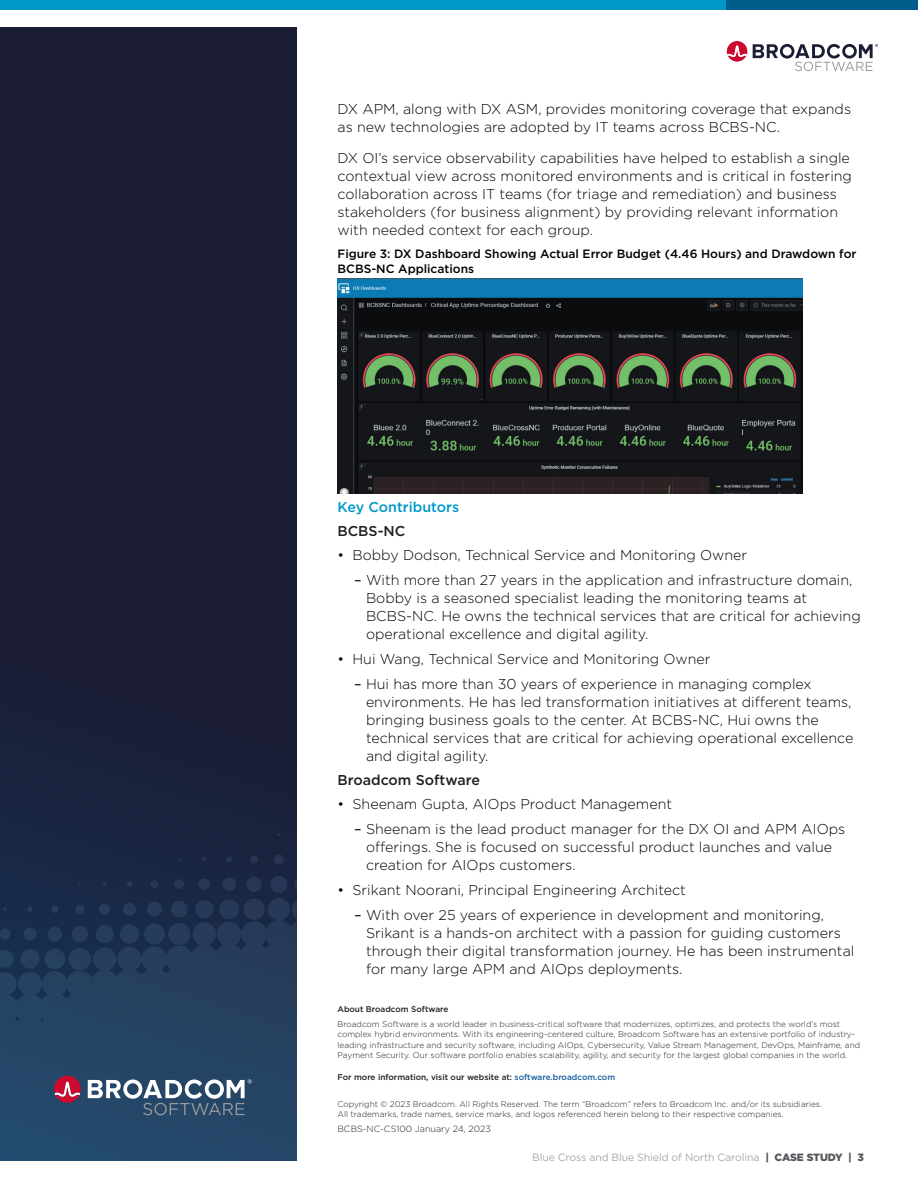
<style>
.page{position:relative;width:918px;height:1188px;background:#fff}
.page>*{position:absolute;margin:0;border:0;box-sizing:border-box;transform-origin:0 0}
.Body_Text{font:300 14.25px/18px "Gotham";color:#000}
.Body_Head_2{font:500 14.25px "Gotham";color:#231f20}
.Body_Head_2-2{font:500 14.25px "Gotham";color:#0098c7}
.Figure_Head{font:500 12px/15px "Gotham";color:#000}
.t1{font:10.5px "Gotham";letter-spacing:-.01em;color:#a7a8aa}
.t2{font:300 9px "Gotham";color:#231f20}
.t3{font:300 8.25px/10.5px "Gotham";color:#231f20}
.t4{font:500 8.25px "Gotham";color:#231f20}
.s1{font-weight:400}
.s2{color:#175d9e}
.s3{font-weight:900;color:#53565a}
</style>
<div class="page">
<svg style="left:727px;top:41px;width:151px;height:30px"></svg>
<div style="left:0;top:27px;width:297px;height:1134px;background:#1b1d36"></div>
<svg style="left:0;top:814px;width:297px;height:347px"></svg>
<svg style="left:54px;top:1076px;width:28px;height:27px"></svg>
<svg style="left:88px;top:1078px;width:164px;height:37px;background:#5f768e"></svg>
<div style="left:0;top:0;width:915px;height:10px;background:#0098c7"></div>
<div style="left:727px;top:0;width:191px;height:10px;background:#005c8a"></div>
<img style="left:338px;top:279px;width:464px;height:214px">
<p class="Body_Text" style="left:338px;top:99px;width:515px">DX APM, along with DX ASM, provides monitoring coverage that expands as new technologies are adopted by IT teams across BCBS‑NC.</p>
<p class="Body_Text" style="left:338px;top:149px;width:516px">DX OI’s service observability capabilities have helped to establish a single contextual view across monitored environments and is critical in fostering collaboration across IT teams (for triage and remediation) and business stakeholders (for business alignment) by providing relevant information with needed context for each group.</p>
<p class="Figure_Head" style="left:338px;top:246px;width:521px">Figure 3: DX Dashboard Showing Actual Error Budget (4.46 Hours) and Drawdown for<br>BCBS-NC Applications</p>
<p class="Body_Head_2-2" style="left:338px;top:498px;width:123px">Key Contributors</p>
<p class="Body_Head_2" style="left:338px;top:522px;width:69px">BCBS-NC</p>
<p class="Body_Text" style="left:338px;top:546px;width:411px">• Bobby Dodson, Technical Service and Monitoring Owner</p>
<p class="Body_Text" style="left:366px;top:571px;width:496px;text-indent:-12px"><span class="s1">–</span> With more than 27 years in the application and infrastructure domain, Bobby is a seasoned specialist leading the monitoring teams at BCBS‑NC. He owns the technical services that are critical for achieving operational excellence and digital agility.</p>
<p class="Body_Text" style="left:338px;top:649px;width:375px">• Hui Wang, Technical Service and Monitoring Owner</p>
<p class="Body_Text" style="left:366px;top:674px;width:489px;text-indent:-12px"><span class="s1">–</span> Hui has more than 30 years of experience in managing complex environments. He has led transformation initiatives at different teams, bringing business goals to the center. At BCBS-NC, Hui owns the technical services that are critical for achieving operational excellence and digital agility.</p>
<p class="Body_Head_2" style="left:338px;top:771px;width:144px">Broadcom Software</p>
<p class="Body_Text" style="left:338px;top:795px;width:336px">• Sheenam Gupta, AIOps Product Management</p>
<p class="Body_Text" style="left:366px;top:820px;width:481px;text-indent:-12px"><span class="s1">–</span> Sheenam is the lead product manager for the DX OI and APM AIOps offerings. She is focused on successful product launches and value creation for AIOps customers.</p>
<p class="Body_Text" style="left:338px;top:880px;width:350px">• Srikant Noorani, Principal Engineering Architect</p>
<p class="Body_Text" style="left:366px;top:905px;width:490px;text-indent:-12px"><span class="s1">–</span> With over 25 years of experience in development and monitoring, Srikant is a hands-on architect with a passion for guiding customers through their digital transformation journey. He has been instrumental for many large APM and AIOps deployments.</p>
<p class="t4" style="left:338px;top:1003px;width:113px">About Broadcom Software</p>
<p class="t3" style="left:338px;top:1018px;width:524px">Broadcom Software is a world leader in business-critical software that modernizes, optimizes, and protects the world’s most complex hybrid environments. With its engineering-centered culture, Broadcom Software has an extensive portfolio of industry&shy;leading infrastructure and security software, including AIOps, Cybersecurity, Value Stream Management, DevOps, Mainframe, and Payment Security. Our software portfolio enables scalability, agility, and security for the largest global companies in the world.</p>
<p class="t4" style="left:338px;top:1072px;width:279px">For more information, visit our website at: <span class="s2">software.broadcom.com</span></p>
<p class="t3" style="left:338px;top:1098px;width:486px">Copyright © 2023 Broadcom. All Rights Reserved. The term “Broadcom” refers to Broadcom Inc. and/or its subsidiaries.<br>All trademarks, trade names, service marks, and logos referenced herein belong to their respective companies.</p>
<p class="t2" style="left:338px;top:1123px;width:155px">BCBS-NC-CS100 January 24, 2023</p>
<p class="t1" style="left:532px;top:1151px;width:333px">Blue Cross and Blue Shield of North Carolina <span class="s3">| CASE STUDY | 3</span></p>
</div>
